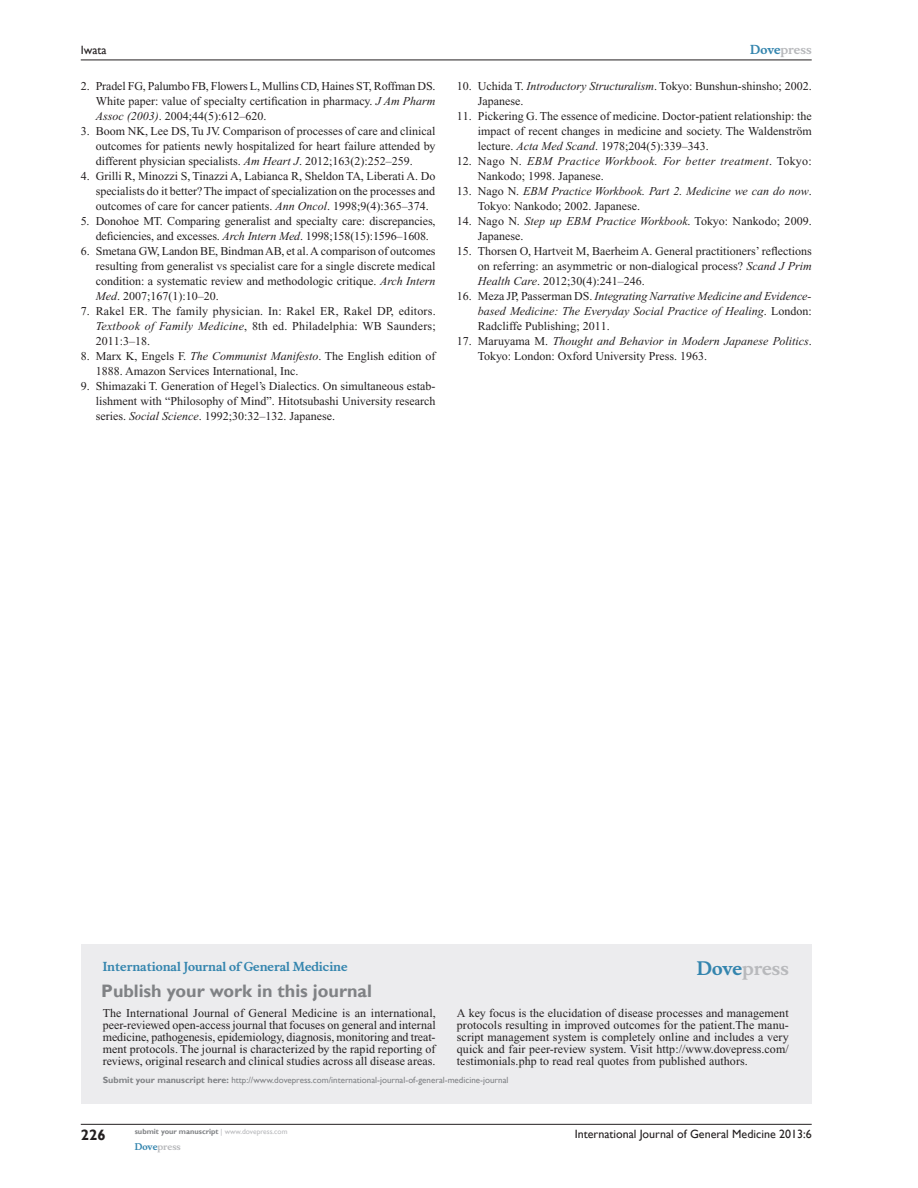
<style>
.page{position:relative;width:918px;height:1188px;background:#fff}
.page>*{position:absolute;margin:0;border:0;box-sizing:border-box;transform-origin:0 0}
.PromBx-H1{font:700 18px "Gill Sans";color:#808285}
.PromBx-Brand{font:700 18px "Musee";color:#b8b9bc}
.t1{font:700 15px "Gill Sans";color:#231f20}
.RefNL1{font:12px/15px "Times New Roman";color:#231f20;text-align:justify}
.RefNL2{font:12px/15px "Times New Roman";color:#231f20}
.PromBx-Tx{font:12px/12px "Times New Roman";letter-spacing:.005em;color:#231f20;text-align:justify}
.RefNL2-2{font:italic 12px/15px "Times New Roman";color:#231f20}
.t2{font:12px "Gill Sans";color:#231f20}
.PromBx-JrnlName{font:700 12px "Musee";color:#3485ae}
.t3{font:700 12px "Musee";color:#b8b9bc}
.PromBx-SubmitMssWebA{font:9px "Gill Sans";color:#808285}
.t4{font:700 9px "Musee";color:#b8b9bc}
.t5{font:700 7.5px "Gill Sans";color:#808285}
.s1{font-style:italic}
.s2{color:#3485ae}
.s3{font-style:normal}
.s4{font-weight:700}
.s5{font-weight:400;color:#b8b9bc}
</style>
<div class="page">
<div style="left:81px;top:944px;width:731px;height:159px;background:#ececee"></div>
<hr style="left:81px;top:1124px;width:731px;height:1px;background:#231f20">
<hr style="left:81px;top:60px;width:731px;height:1px;background:#231f20">
<p class="t2" style="left:81px;top:43px;width:27px">Iwata</p>
<p class="RefNL1" style="left:96px;top:79px;width:341px;text-indent:-15px">2. Pradel FG, Palumbo FB, Flowers L, Mullins CD, Haines ST, Roffman DS.<br>White paper: value of specialty certification in pharmacy. <span class="s1">J Am Pharm Assoc (2003)</span>. 2004;44(5):612–620.</p>
<p class="RefNL1" style="left:96px;top:124px;width:341px;text-indent:-15px">3. Boom NK, Lee DS, Tu JV. Comparison of processes of care and clinical outcomes for patients newly hospitalized for heart failure attended by different physician specialists. <span class="s1">Am Heart J</span>. 2012;163(2):252–259.</p>
<p class="RefNL1" style="left:96px;top:169px;width:341px;text-indent:-15px">4. Grilli R, Minozzi S, Tinazzi A, Labianca R, Sheldon TA, Liberati A. Do specialists do it better? The impact of specialization on the processes and outcomes of care for cancer patients. <span class="s1">Ann Oncol</span>. 1998;9(4):365–374.</p>
<p class="RefNL1" style="left:96px;top:214px;width:341px;text-indent:-15px">5. Donohoe MT. Comparing generalist and specialty care: discrepancies, deficiencies, and excesses. <span class="s1">Arch Intern Med</span>. 1998;158(15):1596–1608.</p>
<p class="RefNL1" style="left:96px;top:244px;width:341px;text-indent:-15px">6. Smetana GW, Landon BE, Bindman AB, et al. A comparison of outcomes resulting from generalist vs specialist care for a single discrete medical condition: a systematic review and methodologic critique. <span class="s1">Arch Intern Med</span>. 2007;167(1):10–20.</p>
<p class="RefNL1" style="left:96px;top:304px;width:341px;text-indent:-15px">7. Rakel ER. The family physician. In: Rakel ER, Rakel DP, editors.<br><span class="s1">Textbook of Family Medicine</span>, 8th ed. Philadelphia: WB Saunders; 2011:3–18.</p>
<p class="RefNL1" style="left:96px;top:349px;width:341px;text-indent:-15px">8. Marx K, Engels F. <span class="s1">The Communist Manifesto</span>. The English edition of<br>1888. Amazon Services International, Inc.</p>
<p class="RefNL1" style="left:96px;top:379px;width:341px;text-indent:-15px">9. Shimazaki T. Generation of Hegel’s Dialectics. On simultaneous estab&shy;lishment with “Philosophy of Mind”. Hitotsubashi University research series. <span class="s1">Social Science</span>. 1992;30:32–132. Japanese.</p>
<p class="t3" style="left:750px;top:43px;width:63px"><span class="s2">Dove</span>press</p>
<p class="RefNL2" style="left:478px;top:79px;width:335px;text-indent:-21px">10. Uchida T. <span class="s1">Introductory Structuralism</span>. Tokyo: Bunshun-shinsho; 2002.<br>Japanese.</p>
<p class="RefNL2" style="left:478px;top:109px;width:335px;text-align:justify;text-indent:-21px">11. Pickering G. The essence of medicine. Doctor-patient relationship: the impact of recent changes in medicine and society. The Waldenström lecture. <span class="s1">Acta Med Scand</span>. 1978;204(5):339–343.</p>
<p class="RefNL2" style="left:478px;top:154px;width:335px;text-indent:-21px">12. Nago N. <span class="s1">EBM Practice Workbook. For better treatment</span>. Tokyo:<br>Nankodo; 1998. Japanese.</p>
<p class="RefNL2-2" style="left:478px;top:184px;width:335px;text-indent:-21px"><span class="s3">13. Nago N.</span> EBM Practice Workbook. Part 2. Medicine we can do now<span class="s3">.<br>Tokyo: Nankodo; 2002. Japanese.</span></p>
<p class="RefNL2" style="left:478px;top:214px;width:335px;text-indent:-21px">14. Nago N. <span class="s1">Step up EBM Practice Workbook</span>. Tokyo: Nankodo; 2009.<br>Japanese.</p>
<p class="RefNL2" style="left:478px;top:244px;width:335px;text-align:justify;text-indent:-21px">15. Thorsen O, Hartveit M, Baerheim A. General practitioners’ reflections on referring: an asymmetric or non-dialogical process? <span class="s1">Scand J Prim Health Care</span>. 2012;30(4):241–246.</p>
<p class="RefNL2-2" style="left:478px;top:289px;width:335px;text-align:justify;text-indent:-21px"><span class="s3">16. Meza JP, Passerman DS.</span> Integrating Narrative Medicine and Evidence&shy;based Medicine: The Everyday Social Practice of Healing<span class="s3">. London:<br>Radcliffe Publishing; 2011.</span></p>
<p class="RefNL2" style="left:478px;top:334px;width:335px;text-indent:-21px">17. Maruyama M. <span class="s1">Thought and Behavior in Modern Japanese Politics</span>.<br>Tokyo: London: Oxford University Press. 1963.</p>
<p class="PromBx-JrnlName" style="left:103px;top:959px;width:246px">International Journal of General Medicine</p>
<p class="PromBx-H1" style="left:101px;top:980px;width:272px">Publish your work in this journal</p>
<p class="PromBx-Brand" style="left:697px;top:958px;width:94px"><span class="s2">Dove</span>press</p>
<p class="PromBx-Tx" style="left:103px;top:1007px;width:335px">The International Journal of General Medicine is an international, peer-reviewed open-access journal that focuses on general and internal medicine, pathogenesis, epidemiology, diagnosis, monitoring and treat&shy;ment protocols. The journal is characterized by the rapid reporting of reviews, original research and clinical studies across all disease areas.</p>
<p class="PromBx-Tx" style="left:457px;top:1007px;width:333px">A key focus is the elucidation of disease processes and management protocols resulting in improved outcomes for the patient.The manu&shy;script management system is completely online and includes a very quick and fair peer-review system. Visit http://www.dovepress.com/ testimonials.php to read real quotes from published authors.</p>
<p class="PromBx-SubmitMssWebA" style="left:103px;top:1075px;width:407px"><span class="s4">Submit your manuscript here:</span> http://www.dovepress.com/international-journal-of-general-medicine-journal</p>
<p class="t1" style="left:81px;top:1126px;width:26px">226</p>
<p class="t5" style="left:135px;top:1127px;width:154px">submit your manuscript <span class="s5">| www.dovepress.com</span></p>
<p class="t4" style="left:135px;top:1141px;width:48px"><span class="s2">Dove</span>press</p>
<p class="t2" style="left:575px;top:1127px;width:238px">International Journal of General Medicine 2013:6</p>
</div>
